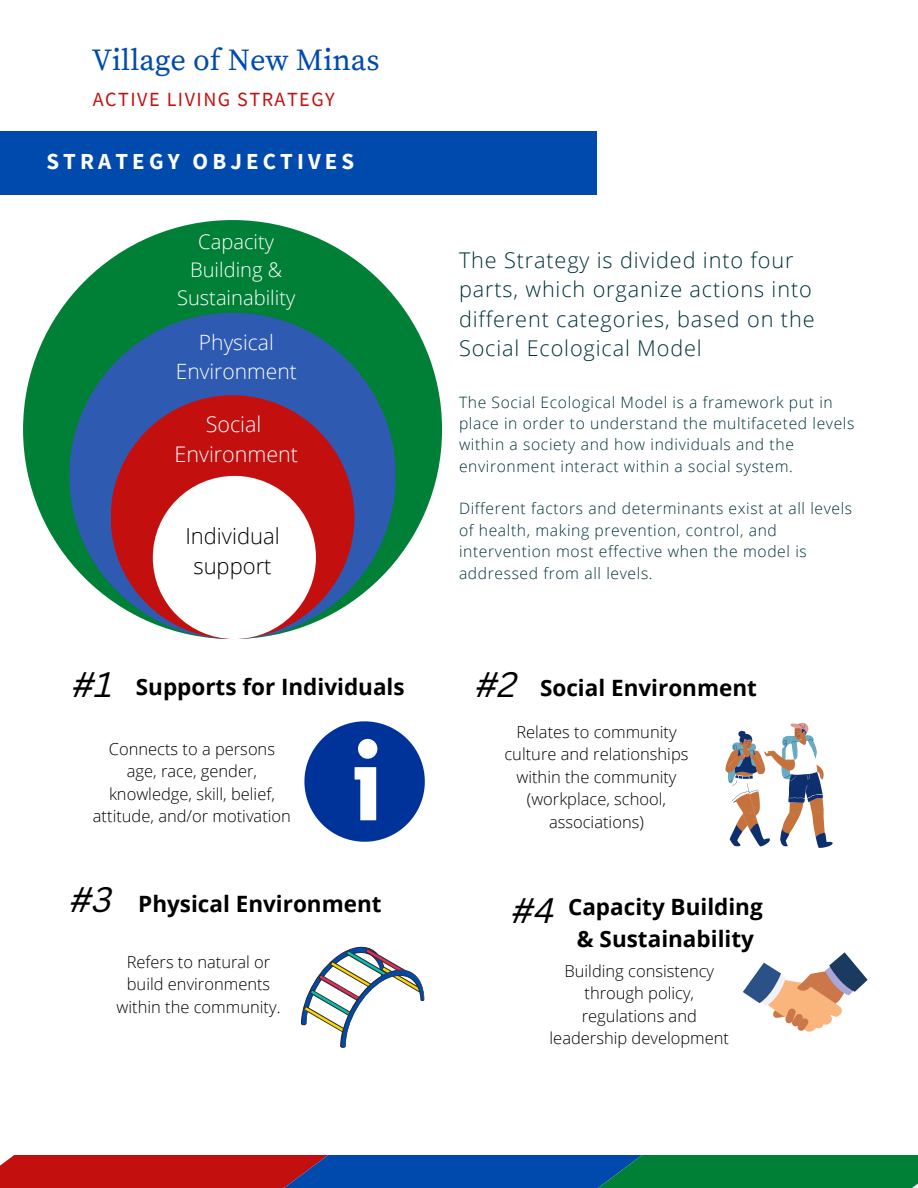
<style>
.page{position:relative;width:918px;height:1188px;background:#fff}
.page>*{position:absolute;margin:0;border:0;box-sizing:border-box;transform-origin:0 0}
.t1{font:italic 34.5px "Canva Sans";color:#000}
.t2{font:30.45px "Source Serif Pro";color:#004aad}
.t3{font:700 22.95px "Source Sans Pro";letter-spacing:.18em;color:#fff}
.t4{font:700 22.5px/31.5px "Open Sans";color:#000;text-align:center}
.t5{font:300 22.05px/30.3px "Open Sans";color:#000;text-align:center}
.t6{font:300 21.6px/29.2px "Open Sans";letter-spacing:.04em;color:#003138}
.t7{font:300 21.45px/29.8px "Open Sans";color:#fff;text-align:center}
.t8{font:300 21px/29.2px "Open Sans";color:#fff;text-align:center}
.t9{font:300 20.1px/27.9px "Open Sans";color:#fff;text-align:center}
.t10{font:20.1px "Source Sans Pro";letter-spacing:.075em;color:#c40f0f}
.t11{font:300 16.5px/22.5px "Open Sans";color:#000;text-align:center}
.t12{font:300 15.6px/21.3px "Open Sans";letter-spacing:.04em;color:#003138}
</style>
<div class="page">
<div style="left:0;top:132px;width:597px;height:63px;background:#004aad"></div>
<svg style="left:0;top:1156px;width:918px;height:32px;background:#414852"></svg>
<div style="left:23px;top:220px;width:419px;height:419px;background:#008037;border-radius:50%"></div>
<div style="left:69px;top:313px;width:327px;height:326px;background:#2e5ab2;border-radius:50%"></div>
<div style="left:111px;top:395px;width:243px;height:244px;background:#c40f0f;border-radius:50%"></div>
<div style="left:153px;top:476px;width:163px;height:163px;background:#fff;border-radius:50%"></div>
<svg style="left:743px;top:952px;width:125px;height:80px"></svg>
<svg style="left:725px;top:723px;width:108px;height:125px"></svg>
<svg style="left:301px;top:946px;width:123px;height:102px"></svg>
<svg style="left:304px;top:721px;width:121px;height:121px"></svg>
<h2 class="t2" style="left:92px;top:42px;width:289px">Village of New Minas</h2>
<p class="t10" style="left:93px;top:86px;width:243px">ACTIVE LIVING STRATEGY</p>
<h3 class="t3" style="left:46px;top:147px;width:309px">STRATEGY OBJECTIVES</h3>
<p class="t9" style="left:177px;top:227px;width:120px">Capacity<br>Building &amp;<br>Sustainability</p>
<h3 class="t8" style="left:176px;top:327px;width:122px">Physical<br>Environment</h3>
<h3 class="t7" style="left:175px;top:409px;width:125px">Social<br>Environment</h3>
<h3 class="t5" style="left:185px;top:520px;width:96px">Individual support</h3>
<h3 class="t6" style="left:459px;top:245px;width:357px">The Strategy is divided into four parts, which organize actions into different categories, based on the<br>Social Ecological Model</h3>
<p class="t12" style="left:459px;top:391px;width:397px">The Social Ecological Model is a framework put in place in order to understand the multifaceted levels within a society and how individuals and the environment interact within a social system.</p>
<p class="t12" style="left:459px;top:498px;width:395px">Different factors and determinants exist at all levels of health, making prevention, control, and intervention most effective when the model is addressed from all levels.</p>
<h1 class="t1" style="left:72px;top:671px;width:43px">#1</h1>
<h1 class="t1" style="left:475px;top:671px;width:43px">#2</h1>
<h3 class="t4" style="left:136px;top:671px;width:270px">Supports for Individuals</h3>
<h3 class="t4" style="left:540px;top:672px;width:218px">Social Environment</h3>
<p class="t11" style="left:93px;top:737px;width:200px">Connects to a persons age, race, gender, knowledge, skill, belief, attitude, and/or motivation</p>
<p class="t11" style="left:504px;top:720px;width:186px">Relates to community culture and relationships within the community (workplace, school, associations)</p>
<h1 class="t1" style="left:70px;top:885px;width:44px">#3</h1>
<h1 class="t1" style="left:511px;top:897px;width:45px">#4</h1>
<h3 class="t4" style="left:138px;top:888px;width:245px">Physical Environment</h3>
<h3 class="t4" style="left:568px;top:891px;width:196px">Capacity Building &amp; Sustainability</h3>
<p class="t11" style="left:117px;top:950px;width:166px">Refers to natural or build environments within the community.</p>
<p class="t11" style="left:550px;top:959px;width:181px">Building consistency through policy, regulations and leadership development</p>
</div>
